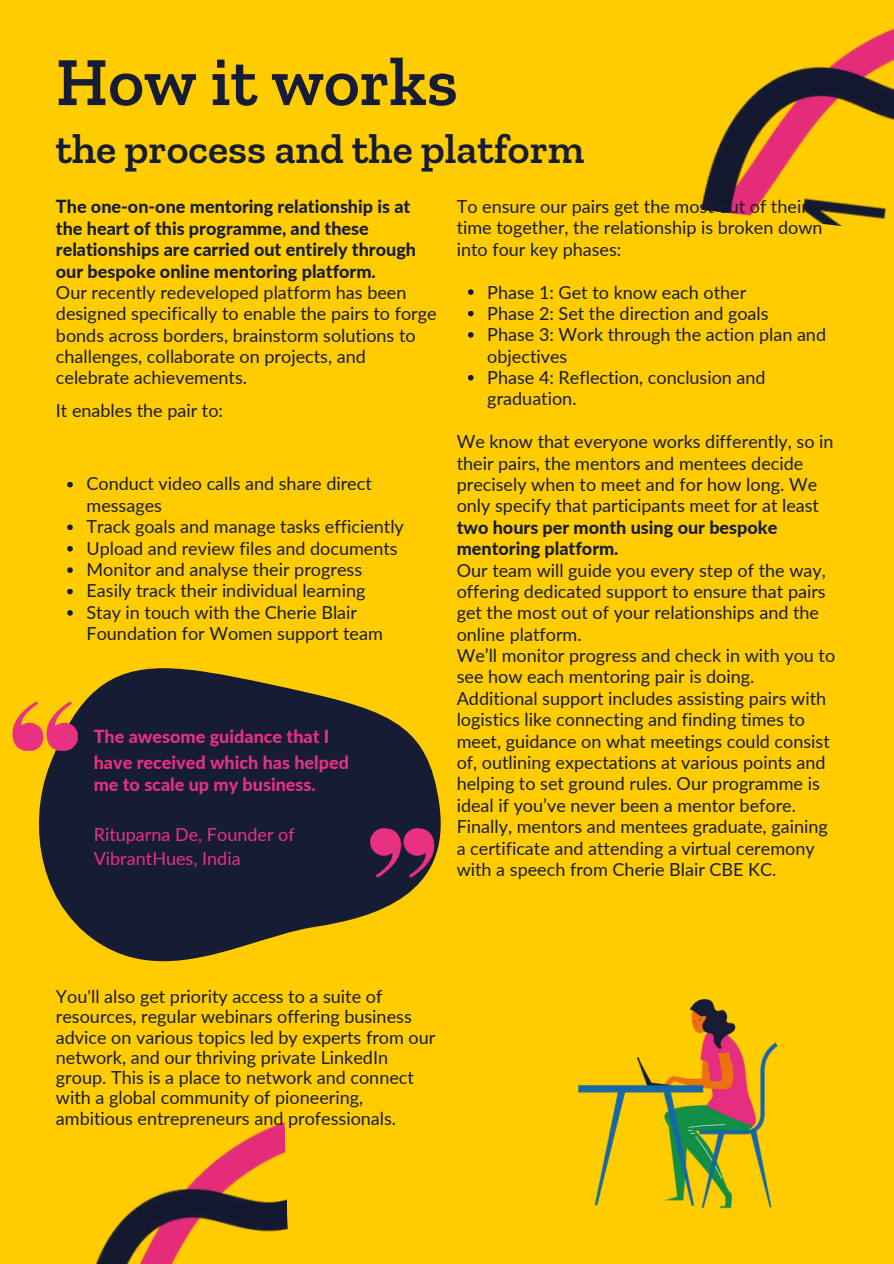
<style>
.page{position:relative;width:894px;height:1264px;background:#fff}
.page>*{position:absolute;margin:0;border:0;box-sizing:border-box;transform-origin:0 0}
.t1{font:600 68.85px "Zilla Slab";color:#171c35}
.t2{font:600 42px "Zilla Slab";color:#171c35}
.t3{font:18px/21.3px "Lato";color:#171c35}
.t4{font:800 18px/21.3px "Lato";color:#171c35}
.t5{font:800 18px/25.8px "Lato";color:#e83181}
.t6{font:18px "Lato";color:#e83181}
</style>
<div class="page">
<div style="left:0;top:0;width:893px;height:1263px;background:#fc0"></div>
<svg style="left:67px;top:482px;width:6px;height:5px"></svg>
<svg style="left:67px;top:524px;width:6px;height:6px"></svg>
<svg style="left:67px;top:546px;width:6px;height:5px"></svg>
<svg style="left:67px;top:567px;width:6px;height:6px"></svg>
<svg style="left:67px;top:589px;width:6px;height:5px"></svg>
<svg style="left:67px;top:610px;width:6px;height:5px"></svg>
<svg style="left:468px;top:289px;width:5px;height:6px"></svg>
<svg style="left:468px;top:311px;width:5px;height:5px"></svg>
<svg style="left:468px;top:332px;width:5px;height:6px"></svg>
<svg style="left:468px;top:375px;width:5px;height:5px"></svg>
<img style="left:700px;top:28px;width:193px;height:199px">
<img style="left:96px;top:1122px;width:192px;height:141px">
<img style="left:578px;top:998px;width:200px;height:211px">
<svg style="left:38px;top:668px;width:403px;height:293px;fill:#171c35"></svg>
<svg style="left:12px;top:701px;width:66px;height:49px"></svg>
<svg style="left:370px;top:828px;width:64px;height:49px;background:#882b5a"></svg>
<p class="t1" style="left:56px;top:40px;width:403px">How it works</p>
<p class="t2" style="left:56px;top:123px;width:530px">the process and the platform</p>
<h2 class="t4" style="left:56px;top:196px;width:361px">The one-on-one mentoring relationship is at the heart of this programme, and these relationships are carried out entirely through our bespoke online mentoring platform.</h2>
<p class="t3" style="left:56px;top:281px;width:382px">Our recently redeveloped platform has been designed specifically to enable the pairs to forge bonds across borders, brainstorm solutions to challenges, collaborate on projects, and celebrate achievements.</p>
<p class="t3" style="left:56px;top:399px;width:169px">It enables the pair to:</p>
<p class="t3" style="left:86px;top:473px;width:287px">Conduct video calls and share direct</p>
<p class="t3" style="left:86px;top:494px;width:77px">messages</p>
<p class="t3" style="left:86px;top:515px;width:319px">Track goals and manage tasks efficiently</p>
<p class="t3" style="left:86px;top:537px;width:312px">Upload and review files and documents</p>
<p class="t3" style="left:86px;top:558px;width:277px">Monitor and analyse their progress</p>
<p class="t3" style="left:86px;top:579px;width:280px">Easily track their individual learning</p>
<p class="t3" style="left:86px;top:601px;width:272px">Stay in touch with the Cherie Blair</p>
<p class="t3" style="left:86px;top:622px;width:298px">Foundation for Women support team</p>
<p class="t5" style="left:94px;top:723px;width:257px">The awesome guidance that I have received which has helped</p>
<p class="t5" style="left:94px;top:771px;width:223px">me to scale up my business.</p>
<h3 class="t6" style="left:94px;top:823px;width:202px">Rituparna De, Founder of</h3>
<p class="t6" style="left:94px;top:846px;width:148px">VibrantHues, India</p>
<p class="t3" style="left:456px;top:195px;width:367px">To ensure our pairs get the most out of their time together, the relationship is broken down into four key phases:</p>
<p class="t3" style="left:487px;top:281px;width:340px">Phase 1: Get to know each other<br>Phase 2: Set the direction and goals<br>Phase 3: Work through the action plan and objectives<br>Phase 4: Reflection, conclusion and graduation.</p>
<p class="t3" style="left:456px;top:430px;width:378px">We know that everyone works differently, so in</p>
<p class="t3" style="left:456px;top:452px;width:348px">their pairs, the mentors and mentees decide</p>
<p class="t3" style="left:456px;top:473px;width:362px">precisely when to meet and for how long. We</p>
<p class="t3" style="left:456px;top:495px;width:364px">only specify that participants meet for at least</p>
<p class="t4" style="left:456px;top:516px;width:322px">two hours per month using our bespoke</p>
<p class="t4" style="left:456px;top:537px;width:163px">mentoring platform.</p>
<p class="t3" style="left:456px;top:559px;width:370px">Our team will guide you every step of the way,</p>
<p class="t3" style="left:456px;top:580px;width:370px">offering dedicated support to ensure that pairs</p>
<p class="t3" style="left:456px;top:601px;width:364px">get the most out of your relationships and the</p>
<p class="t3" style="left:456px;top:623px;width:126px">online platform.</p>
<p class="t3" style="left:456px;top:644px;width:380px">We’ll monitor progress and check in with you to</p>
<p class="t3" style="left:456px;top:666px;width:299px">see how each mentoring pair is doing.</p>
<p class="t3" style="left:456px;top:687px;width:371px">Additional support includes assisting pairs with</p>
<p class="t3" style="left:456px;top:708px;width:350px">logistics like connecting and finding times to</p>
<p class="t3" style="left:456px;top:730px;width:374px">meet, guidance on what meetings could consist</p>
<p class="t3" style="left:456px;top:751px;width:370px">of, outlining expectations at various points and</p>
<p class="t3" style="left:456px;top:772px;width:364px">helping to set ground rules. Our programme is ideal if you’ve never been a mentor before.</p>
<p class="t3" style="left:456px;top:815px;width:372px">Finally, mentors and mentees graduate, gaining</p>
<p class="t3" style="left:456px;top:837px;width:359px">a certificate and attending a virtual ceremony</p>
<p class="t3" style="left:456px;top:858px;width:321px">with a speech from Cherie Blair CBE KC.</p>
<h1 class="t3" style="left:56px;top:986px;width:381px;line-height:20.2px">You'll also get priority access to a suite of resources, regular webinars offering business advice on various topics led by experts from our network, and our thriving private LinkedIn group. This is a place to network and connect with a global community of pioneering, ambitious entrepreneurs and professionals.</h1>
</div>
